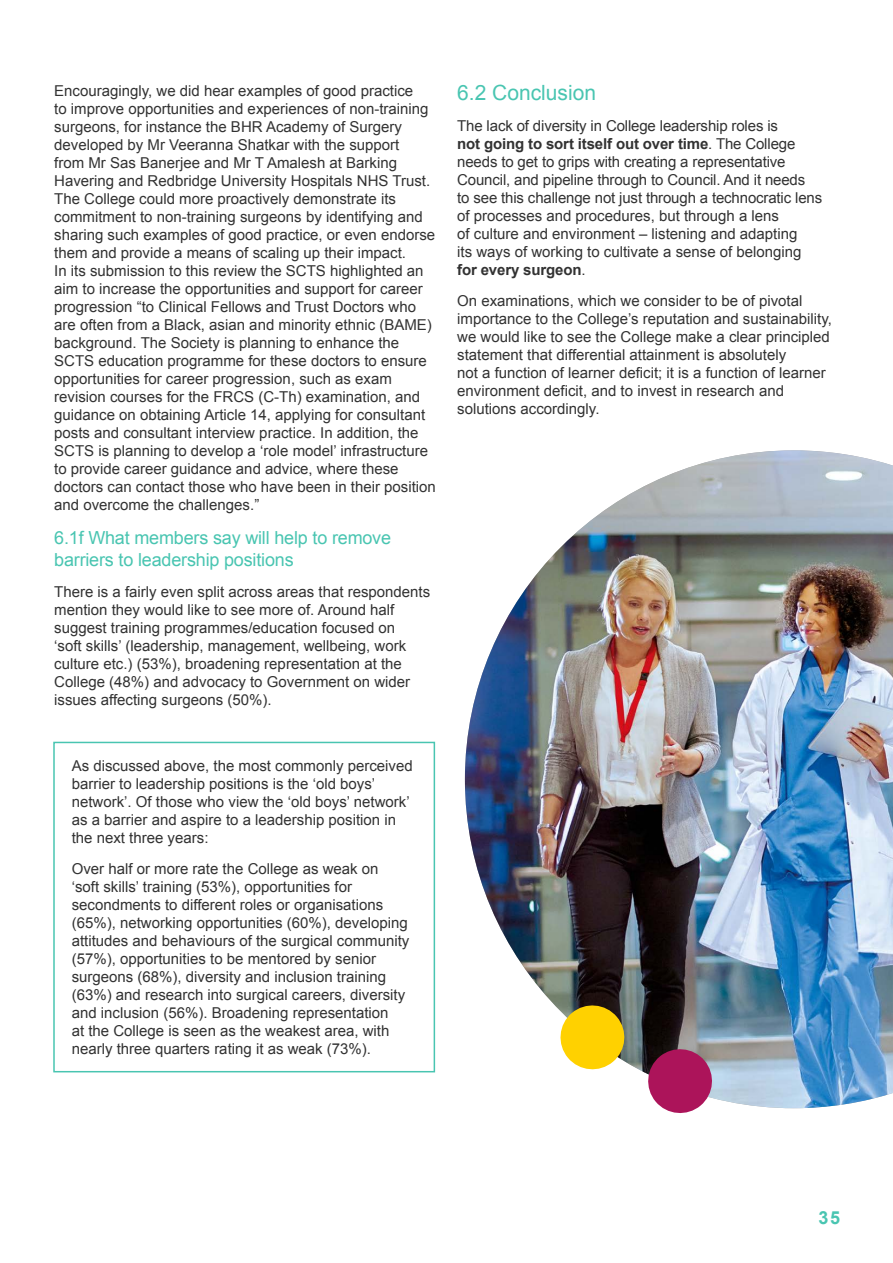
<style>
.page{position:relative;width:893px;height:1263px;background:#fff}
.page>*{position:absolute;margin:0;border:0;box-sizing:border-box;transform-origin:0 0}
.t1{font:21px "Arial";color:#49c5b1}
.t2{font:18px/21.6px "Arial";letter-spacing:-.01em;color:#49c5b1}
.t3{font:700 18px "Arial";color:#49c5b1}
.t4{font:15px/18px "Arial";color:#323232}
.s1{font-weight:700}
</style>
<div class="page">
<div style="left:53px;top:742px;width:382px;height:330px;border:2px solid #49c5b1"></div>
<img style="left:465px;top:450px;width:428px;height:658px">
<svg style="left:644px;top:1045px;width:72px;height:68px;background:#a74472"></svg>
<svg style="left:557px;top:1001px;width:71px;height:72px"></svg>
<p class="t4" style="left:54px;top:82px;width:383px">Encouragingly, we did hear examples of good practice<br>to improve opportunities and experiences of non-training surgeons, for instance the BHR Academy of Surgery developed by Mr Veeranna Shatkar with the support<br>from Mr Sas Banerjee and Mr T Amalesh at Barking Havering and Redbridge University Hospitals NHS Trust.<br>The College could more proactively demonstrate its commitment to non-training surgeons by identifying and sharing such examples of good practice, or even endorse them and provide a means of scaling up their impact.<br>In its submission to this review the SCTS highlighted an aim to increase the opportunities and support for career progression “to Clinical Fellows and Trust Doctors who are often from a Black, asian and minority ethnic (BAME) background. The Society is planning to enhance the SCTS education programme for these doctors to ensure opportunities for career progression, such as exam revision courses for the FRCS (C-Th) examination, and guidance on obtaining Article 14, applying for consultant posts and consultant interview practice. In addition, the SCTS is planning to develop a ‘role model’ infrastructure to provide career guidance and advice, where these doctors can contact those who have been in their position and overcome the challenges.”</p>
<p class="t2" style="left:54px;top:527px;width:338px">6.1f What members say will help to remove barriers to leadership positions</p>
<p class="t4" style="left:54px;top:583px;width:377px">There is a fairly even split across areas that respondents mention they would like to see more of. Around half suggest training programmes/education focused on<br>‘soft skills’ (leadership, management, wellbeing, work culture etc.) (53%), broadening representation at the College (48%) and advocacy to Government on wider issues affecting surgeons (50%).</p>
<p class="t4" style="left:72px;top:757px;width:342px">As discussed above, the most commonly perceived barrier to leadership positions is the ‘old boys’ network’. Of those who view the ‘old boys’ network’ as a barrier and aspire to a leadership position in the next three years:</p>
<p class="t4" style="left:72px;top:860px;width:339px">Over half or more rate the College as weak on ‘soft skills’ training (53%), opportunities for secondments to different roles or organisations (65%), networking opportunities (60%), developing attitudes and behaviours of the surgical community (57%), opportunities to be mentored by senior surgeons (68%), diversity and inclusion training (63%) and research into surgical careers, diversity and inclusion (56%). Broadening representation<br>at the College is seen as the weakest area, with nearly three quarters rating it as weak (73%).</p>
<h1 class="t1" style="left:457px;top:79px;width:140px">6.2 Conclusion</h1>
<p class="t4" style="left:457px;top:117px;width:366px">The lack of diversity in College leadership roles is<br><span class="s1">not going to sort itself out over time</span>. The College needs to get to grips with creating a representative Council, and pipeline through to Council. And it needs<br>to see this challenge not just through a technocratic lens of processes and procedures, but through a lens<br>of culture and environment – listening and adapting<br>its ways of working to cultivate a sense of belonging <span class="s1">for every surgeon</span>.</p>
<p class="t4" style="left:457px;top:292px;width:376px">On examinations, which we consider to be of pivotal importance to the College’s reputation and sustainability, we would like to see the College make a clear principled statement that differential attainment is absolutely<br>not a function of learner deficit; it is a function of learner environment deficit, and to invest in research and solutions accordingly.</p>
<p class="t3" style="left:818px;top:1206px;width:23px">35</p>
</div>
